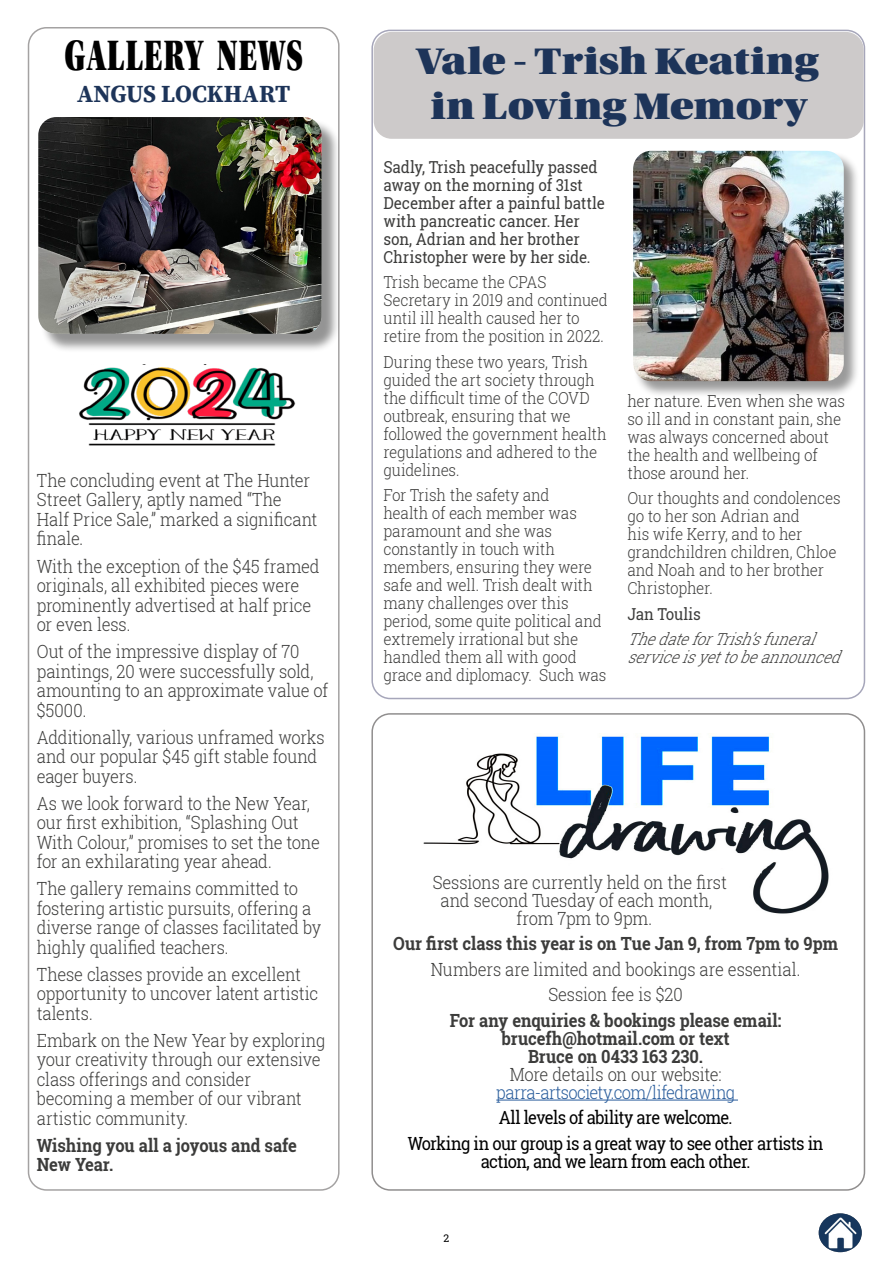
<style>
.page{position:relative;width:893px;height:1262px;background:#fff}
.page>*{position:absolute;margin:0;border:0;box-sizing:border-box;transform-origin:0 0}
.t1{font:45px "Utopia Std Black Headline";letter-spacing:.055em;color:#000;scale:.67 1}
.t2{font:39.15px/45px "Utopia Std Black Headline";color:#1d3459;text-align:center;scale:1.11 1}
.t3{font:24.45px "Source Serif Variable";color:#1d3459}
.t4{font:300 18.15px/19.5px "Roboto Slab";letter-spacing:-.01em;color:#3c3c3b;scale:.91 1}
.t5{font:700 18.15px/18px "Roboto Slab";letter-spacing:-.005em;color:#3c3c3b;scale:.91 1}
.t6{font:18.15px/25.5px "Roboto Slab";letter-spacing:-.04em;color:#000;text-align:center;scale:.91 1}
.t7{font:300 18.15px "Roboto Slab";letter-spacing:-.035em;color:#275b9b;scale:.91 1}
.t8{font:300 16.5px/18px "Roboto Slab";color:#3c3c3b;scale:.91 1}
.t9{font:16.5px/18px "Roboto Slab";letter-spacing:.005em;color:#3c3c3b;scale:.91 1}
.t10{font:italic 300 16.5px/18px "Roboto Slab";color:#3c3c3b;scale:.91 1}
.t11{font:10.5px "Roboto Slab";color:#000}
</style>
<div class="page">
<img style="left:818px;top:1213px;width:43px;height:39px">
<div style="left:28px;top:27px;width:311px;height:1163px;border:2px solid #a4a2a2;border-radius:18px"></div>
<div style="left:40px;top:119px;width:300px;height:234px;background:#000;opacity:.42"></div>
<img style="left:38px;top:117px;width:283px;height:217px">
<div style="left:371px;top:713px;width:494px;height:477px;border:2px solid #908e8e;border-radius:18px"></div>
<img style="left:423px;top:736px;width:406px;height:178px">
<hr style="left:496px;top:1099px;width:242px;height:1px;background:#275b9b">
<div style="left:633px;top:151px;width:227px;height:247px;background:#000;opacity:.4"></div>
<img style="left:633px;top:151px;width:210px;height:230px">
<div style="left:374px;top:32px;width:489px;height:107px;background:#cdcaca;border-radius:18px"></div>
<img style="left:79px;top:364px;width:217px;height:82px">
<h1 class="t1" style="left:65px;top:32px;width:357px">GALLERY NEWS</h1>
<h3 class="t3" style="left:77px;top:77px;width:215px">ANGUS LOCKHART</h3>
<p class="t4" style="left:37px;top:470px;width:310px">The concluding event at The Hunter<br>Street Gallery, aptly named “The<br>Half Price Sale,” marked a significant finale.</p>
<p class="t4" style="left:37px;top:555px;width:312px">With the exception of the $45 framed originals, all exhibited pieces were prominently advertised at half price or even less.</p>
<p class="t4" style="left:37px;top:641px;width:322px">Out of the impressive display of 70 paintings, 20 were successfully sold, amounting to an approximate value of $5000.</p>
<p class="t4" style="left:37px;top:726px;width:318px">Additionally, various unframed works and our popular $45 gift stable found eager buyers.</p>
<p class="t4" style="left:37px;top:792px;width:312px">As we look forward to the New Year, our first exhibition, “Splashing Out With Colour,” promises to set the tone for an exhilarating year ahead.</p>
<p class="t4" style="left:37px;top:878px;width:314px">The gallery remains committed to fostering artistic pursuits, offering a diverse range of classes facilitated by highly qualified teachers.</p>
<p class="t4" style="left:37px;top:963px;width:311px">These classes provide an excellent opportunity to uncover latent artistic talents.</p>
<p class="t4" style="left:37px;top:1029px;width:318px">Embark on the New Year by exploring your creativity through our extensive class offerings and consider becoming a member of our vibrant artistic community.</p>
<p class="t5" style="left:37px;top:1135px;width:287px;line-height:19.5px">Wishing you all a joyous and safe<br>New Year.</p>
<h2 class="t2" style="left:416px;top:40px;width:363px">Vale - Trish Keating in Loving Memory</h2>
<p class="t9" style="left:383px;top:157px;width:245px">Sadly, Trish peacefully passed away on the morning of 31st<br>December after a painful battle with pancreatic cancer. Her son, Adrian and her brother<br>Christopher were by her side.</p>
<p class="t8" style="left:383px;top:273px;width:248px">Trish became the CPAS<br>Secretary in 2019 and continued until ill health caused her to retire from the position in 2022.</p>
<p class="t8" style="left:383px;top:352px;width:247px">During these two years, Trish guided the art society through the difficult time of the COVD outbreak, ensuring that we followed the government health regulations and adhered to the guidelines.</p>
<p class="t8" style="left:383px;top:486px;width:247px">For Trish the safety and<br>health of each member was paramount and she was constantly in touch with members, ensuring they were safe and well. Trish dealt with many challenges over this period, some quite political and extremely irrational but she handled them all with good grace and diplomacy. Such was</p>
<p class="t8" style="left:627px;top:391px;width:241px">her nature. Even when she was so ill and in constant pain, she was always concerned about the health and wellbeing of those around her.</p>
<p class="t8" style="left:627px;top:489px;width:236px">Our thoughts and condolences go to her son Adrian and<br>his wife Kerry, and to her grandchildren children, Chloe and Noah and to her brother<br>Christopher.</p>
<p class="t9" style="left:627px;top:604px;width:83px">Jan Toulis</p>
<p class="t10" style="left:627px;top:630px;width:244px">ThedateforTrish’sfuneral serviceisyettobeannounced</p>
<p class="t4" style="left:433px;top:872px;width:325px;line-height:18px;text-align:center">Sessions are currently held on the first and second Tuesday of each month, from 7pm to 9pm.</p>
<p class="t5" style="left:393px;top:934px;width:490px">Our first class this year is on Tue Jan 9, from 7pm to 9pm</p>
<p class="t4" style="left:431px;top:956px;width:408px;line-height:25.5px;text-align:center">Numbers are limited and bookings are essential.<br>Session fee is $20</p>
<p class="t5" style="left:450px;top:1011px;width:366px;text-align:center">For any enquiries &amp; bookings please email: brucefh@hotmail.com or text<br>Bruce on 0433 163 230.</p>
<p class="t4" style="left:509px;top:1064px;width:234px">More details on our website:</p>
<p class="t7" style="left:496px;top:1079px;width:264px">parra-artsociety.com/lifedrawing</p>
<p class="t6" style="left:408px;top:1104px;width:458px">All levels of ability are welcome.<br>Working in our group is a great way to see other artists in</p>
<p class="t6" style="left:480px;top:1148px;width:298px">action, and we learn from each other.</p>
<p class="t11" style="left:443px;top:1230px;width:7px">2</p>
</div>
